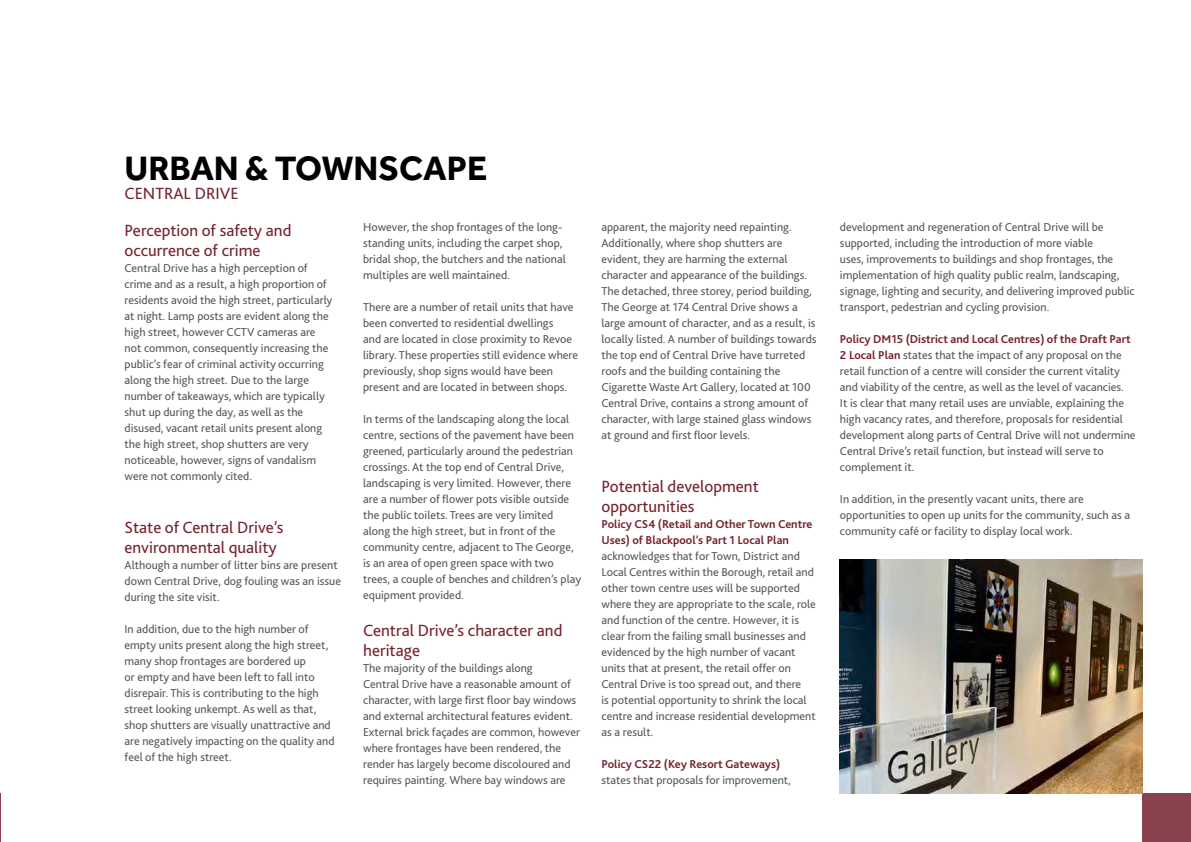
<style>
.page{position:relative;width:1191px;height:842px;background:#fff}
.page>*{position:absolute;margin:0;border:0;box-sizing:border-box;transform-origin:0 0}
.t1{font:700 35px "Effra";color:#000}
.t2{font:17px/20.4px "Bliss 2";color:#76222f}
.t3{font:12px/16px "Bliss 2";color:#575756}
.t4{font:700 12px/16px "Bliss 2";color:#76222f}
.s1{font-weight:700;color:#76222f}
</style>
<div class="page">
<hr style="left:0;top:794px;width:1px;height:48px;background:#76222f">
<div style="left:1142px;top:794px;width:49px;height:48px;background:#8a434e"></div>
<img style="left:840px;top:559px;width:302px;height:235px">
<h1 class="t1" style="left:125px;top:147px;width:364px">URBAN &amp; TOWNSCAPE</h1>
<h2 class="t2" style="left:125px;top:182px;width:116px">CENTRAL DRIVE</h2>
<h2 class="t2" style="left:125px;top:219px;width:168px">Perception of safety and occurrence of crime</h2>
<p class="t3" style="left:125px;top:260px;width:209px">Central Drive has a high perception of crime and as a result, a high proportion of residents avoid the high street, particularly at night. Lamp posts are evident along the high street, however CCTV cameras are not common, consequently increasing the public’s fear of criminal activity occurring along the high street. Due to the large number of takeaways, which are typically shut up during the day, as well as the disused, vacant retail units present along the high street, shop shutters are very noticeable, however, signs of vandalism were not commonly cited.</p>
<h2 class="t2" style="left:125px;top:516px;width:160px">State of Central Drive’s environmental quality</h2>
<p class="t3" style="left:125px;top:557px;width:218px">Although a number of litter bins are present down Central Drive, dog fouling was an issue during the site visit.</p>
<p class="t3" style="left:125px;top:621px;width:211px">In addition, due to the high number of empty units present along the high street, many shop frontages are bordered up<br>or empty and have been left to fall into disrepair. This is contributing to the high street looking unkempt. As well as that, shop shutters are visually unattractive and are negatively impacting on the quality and feel of the high street.</p>
<p class="t3" style="left:363px;top:219px;width:204px">However, the shop frontages of the long&shy;standing units, including the carpet shop, bridal shop, the butchers and the national multiples are well maintained.</p>
<p class="t3" style="left:363px;top:299px;width:216px">There are a number of retail units that have been converted to residential dwellings<br>and are located in close proximity to Revoe library. These properties still evidence where previously, shop signs would have been present and are located in between shops.</p>
<p class="t3" style="left:363px;top:411px;width:219px">In terms of the landscaping along the local centre, sections of the pavement have been greened, particularly around the pedestrian crossings. At the top end of Central Drive, landscaping is very limited. However, there are a number of flower pots visible outside the public toilets. Trees are very limited along the high street, but in front of the community centre, adjacent to The George, is an area of open green space with two trees, a couple of benches and children’s play equipment provided.</p>
<h2 class="t2" style="left:363px;top:619px;width:201px">Central Drive’s character and heritage</h2>
<p class="t3" style="left:363px;top:660px;width:218px">The majority of the buildings along<br>Central Drive have a reasonable amount of character, with large first floor bay windows and external architectural features evident.<br>External brick façades are common, however where frontages have been rendered, the render has largely become discoloured and requires painting. Where bay windows are</p>
<p class="t3" style="left:601px;top:219px;width:217px">apparent, the majority need repainting.<br>Additionally, where shop shutters are evident, they are harming the external character and appearance of the buildings.<br>The detached, three storey, period building, The George at 174 Central Drive shows a large amount of character, and as a result, is locally listed. A number of buildings towards the top end of Central Drive have turreted roofs and the building containing the Cigarette Waste Art Gallery, located at 100<br>Central Drive, contains a strong amount of character, with large stained glass windows at ground and first floor levels.</p>
<h2 class="t2" style="left:601px;top:475px;width:159px">Potential development opportunities</h2>
<p class="t4" style="left:601px;top:516px;width:212px">Policy CS4 (Retail and Other Town Centre<br>Uses) of Blackpool’s Part 1 Local Plan</p>
<p class="t3" style="left:601px;top:548px;width:216px">acknowledges that for Town, District and Local Centres within the Borough, retail and other town centre uses will be supported where they are appropriate to the scale, role and function of the centre. However, it is clear from the failing small businesses and evidenced by the high number of vacant units that at present, the retail offer on Central Drive is too spread out, and there<br>is potential opportunity to shrink the local centre and increase residential development as a result.</p>
<p class="t4" style="left:601px;top:756px;width:180px">Policy CS22 (Key Resort Gateways)</p>
<p class="t3" style="left:601px;top:772px;width:191px">states that proposals for improvement,</p>
<p class="t3" style="left:840px;top:219px;width:296px">development and regeneration of Central Drive will be supported, including the introduction of more viable<br>uses, improvements to buildings and shop frontages, the implementation of high quality public realm, landscaping, signage, lighting and security, and delivering improved public transport, pedestrian and cycling provision.</p>
<p class="t3" style="left:840px;top:331px;width:297px"><span class="s1">Policy DM15 (District and Local Centres) of the Draft Part 2 Local Plan</span> states that the impact of any proposal on the retail function of a centre will consider the current vitality and viability of the centre, as well as the level of vacancies.<br>It is clear that many retail uses are unviable, explaining the high vacancy rates, and therefore, proposals for residential development along parts of Central Drive will not undermine Central Drive’s retail function, but instead will serve to complement it.</p>
<p class="t3" style="left:840px;top:491px;width:291px">In addition, in the presently vacant units, there are opportunities to open up units for the community, such as a community café or facility to display local work.</p>
</div>
